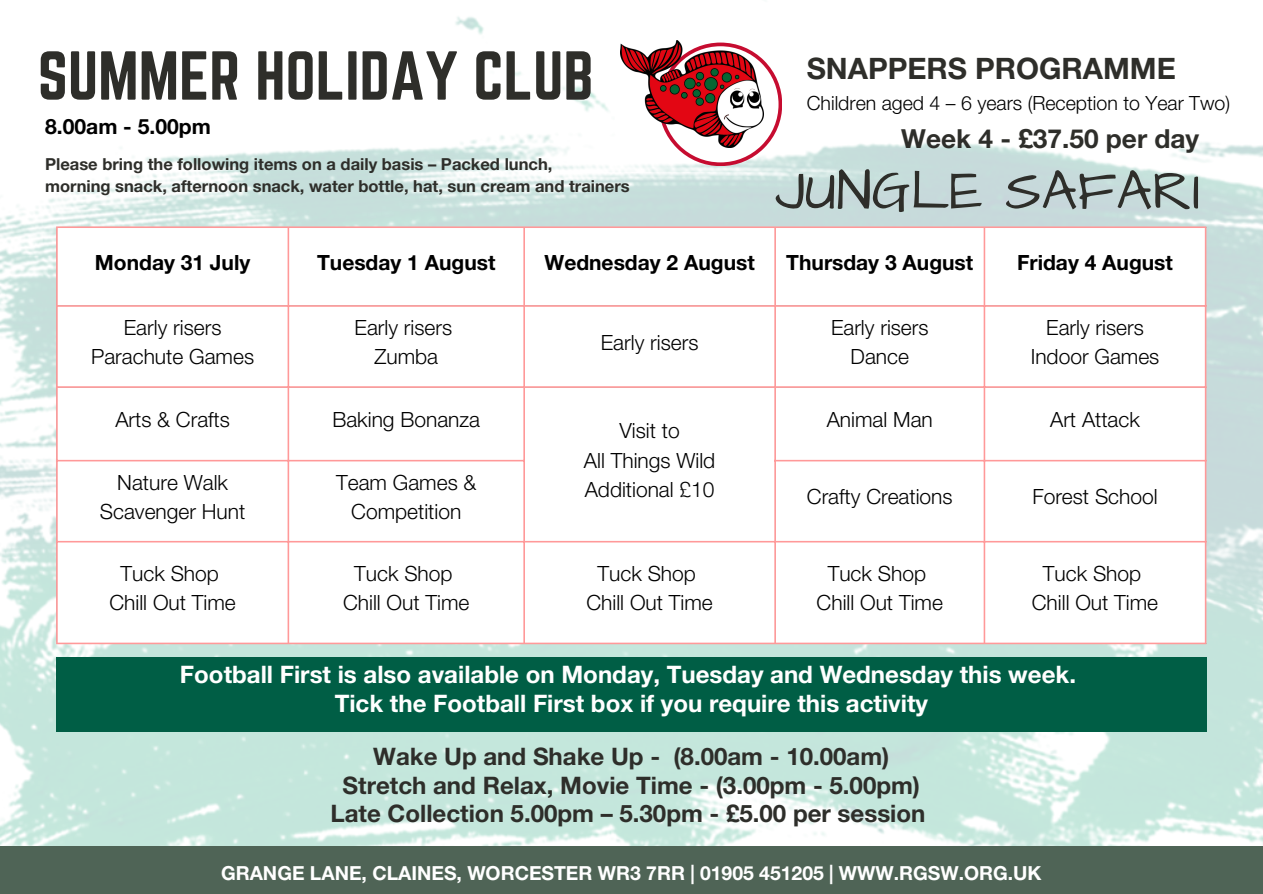
<style>
.page{position:relative;width:1263px;height:894px;background:#fff}
.page>*{position:absolute;margin:0;border:0;box-sizing:border-box;transform-origin:0 0}
.t1{font:60.45px "Norwester";color:#2e2e2a}
.t2{font:56.25px "Architects Daughter";color:#2e2e2a}
.t3{font:700 29.55px "Helvetica Neue LT Std";color:#2e2e2a}
.t4{font:700 26.25px "Helvetica Neue LT Std";color:#2e2e2a}
.t5{font:700 24.15px/28.7px "Helvetica Neue LT Std";color:#2e2e2a;text-align:center}
.t6{font:700 24.15px/28px "Helvetica Neue LT Std";color:#fff;text-align:center}
.t7{font:700 21.15px "Helvetica Neue LT Std";color:#000}
.t8{font:300 21px/29.2px "Helvetica Neue LT Std";color:#000;text-align:center}
.t9{font:700 21px "Helvetica Neue LT Std";color:#000}
.t10{font:300 19.5px "Helvetica Neue LT Std";color:#000}
.t11{font:700 19.35px "Helvetica Neue LT Std";color:#fff}
.t12{font:700 16.5px/22.5px "Helvetica Neue LT Std";color:#2e2e2a}
</style>
<div class="page">
<img style="left:0;top:17px;width:1263px;height:829px">
<div style="left:0;top:846px;width:1263px;height:47px;background:#4f6456"></div>
<svg style="left:58px;top:228px;width:1147px;height:414px"></svg>
<hr style="left:56px;top:228px;width:2px;height:414px;background:#f99">
<hr style="left:288px;top:228px;width:1px;height:414px;background:#f99">
<hr style="left:523px;top:228px;width:2px;height:414px;background:#f99">
<hr style="left:774px;top:228px;width:2px;height:414px;background:#f99">
<hr style="left:984px;top:228px;width:1px;height:414px;background:#f99">
<hr style="left:1205px;top:228px;width:1px;height:414px;background:#f99">
<hr style="left:56px;top:226px;width:1150px;height:2px;background:#f99">
<hr style="left:56px;top:305px;width:1150px;height:2px;background:#f99">
<hr style="left:56px;top:386px;width:1150px;height:2px;background:#f99">
<hr style="left:56px;top:459px;width:469px;height:2px;background:#f99">
<hr style="left:774px;top:459px;width:432px;height:2px;background:#f99">
<hr style="left:56px;top:540px;width:1150px;height:2px;background:#f99">
<hr style="left:56px;top:642px;width:1150px;height:2px;background:#f99">
<svg style="left:659px;top:43px;width:123px;height:123px"></svg>
<img style="left:620px;top:40px;width:144px;height:107px">
<div style="left:56px;top:656px;width:1150px;height:75px;background:#005e45"></div>
<h1 class="t1" style="left:38px;top:39px;width:557px">SUMMER HOLIDAY CLUB</h1>
<h3 class="t3" style="left:807px;top:57px;width:371px">SNAPPERS PROGRAMME</h3>
<p class="t10" style="left:807px;top:96px;width:425px">Children aged 4 – 6 years (Reception to Year Two)</p>
<p class="t7" style="left:45px;top:119px;width:167px">8.00am - 5.00pm</p>
<p class="t12" style="left:45px;top:155px;width:586px">Please bring the following items on a daily basis – Packed lunch,<br>morning snack, afternoon snack, water bottle, hat, sun cream and trainers</p>
<h2 class="t2" style="left:775px;top:153px;width:427px">JUNGLE SAFARI</h2>
<p class="t4" style="left:901px;top:129px;width:299px">Week 4 - £37.50 per day</p>
<p class="t9" style="left:95px;top:254px;width:157px">Monday 31 July</p>
<p class="t9" style="left:317px;top:254px;width:180px">Tuesday 1 August</p>
<p class="t9" style="left:544px;top:254px;width:212px">Wednesday 2 August</p>
<p class="t9" style="left:786px;top:254px;width:188px">Thursday 3 August</p>
<p class="t9" style="left:1017px;top:254px;width:157px">Friday 4 August</p>
<p class="t8" style="left:91px;top:316px;width:164px">Early risers<br>Parachute Games</p>
<p class="t8" style="left:355px;top:316px;width:99px">Early risers<br>Zumba</p>
<p class="t8" style="left:115px;top:408px;width:116px">Arts &amp; Crafts</p>
<p class="t8" style="left:332px;top:408px;width:149px">Baking Bonanza</p>
<p class="t8" style="left:100px;top:470px;width:147px">Nature Walk<br>Scavenger Hunt</p>
<p class="t8" style="left:336px;top:470px;width:142px">Team Games &amp;<br>Competition</p>
<p class="t8" style="left:601px;top:330px;width:99px">Early risers</p>
<p class="t8" style="left:584px;top:419px;width:133px">Visit to<br>All Things Wild<br>Additional £10</p>
<p class="t8" style="left:831px;top:316px;width:99px">Early risers<br>Dance</p>
<p class="t8" style="left:1031px;top:316px;width:130px">Early risers<br>Indoor Games</p>
<p class="t8" style="left:827px;top:408px;width:108px">Animal Man</p>
<p class="t8" style="left:1050px;top:408px;width:91px">Art Attack</p>
<p class="t8" style="left:807px;top:485px;width:147px">Crafty Creations</p>
<p class="t8" style="left:1032px;top:485px;width:127px">Forest School</p>
<p class="t8" style="left:109px;top:561px;width:128px">Tuck Shop<br>Chill Out Time</p>
<p class="t8" style="left:343px;top:561px;width:128px">Tuck Shop<br>Chill Out Time</p>
<p class="t8" style="left:586px;top:561px;width:128px">Tuck Shop<br>Chill Out Time</p>
<p class="t8" style="left:817px;top:561px;width:128px">Tuck Shop<br>Chill Out Time</p>
<p class="t8" style="left:1032px;top:561px;width:128px">Tuck Shop<br>Chill Out Time</p>
<p class="t6" style="left:180px;top:664px;width:897px">Football First is also available on Monday, Tuesday and Wednesday this week.<br>Tick the Football First box if you require this activity</p>
<p class="t5" style="left:330px;top:745px;width:596px">Wake Up and Shake Up - (8.00am - 10.00am)<br>Stretch and Relax, Movie Time - (3.00pm - 5.00pm)<br>Late Collection 5.00pm – 5.30pm - £5.00 per session</p>
<p class="t11" style="left:221px;top:865px;width:822px">GRANGE LANE, CLAINES, WORCESTER WR3 7RR | 01905 451205 | WWW.RGSW.ORG.UK</p>
</div>
